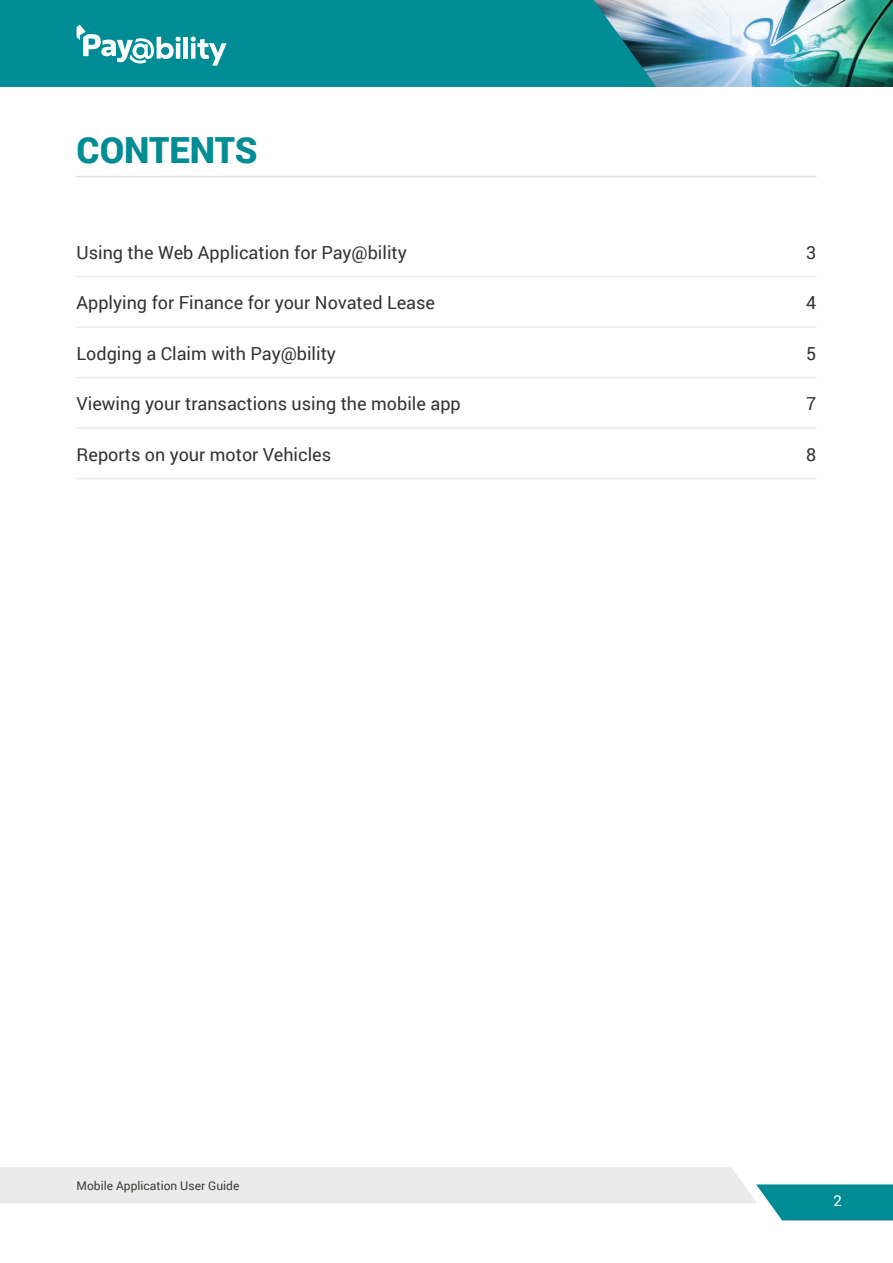
<style>
.page{position:relative;width:893px;height:1263px;background:#fff}
.page>*{position:absolute;margin:0;border:0;box-sizing:border-box;transform-origin:0 0}
.Page_Heads{font:900 36px "Roboto";color:#008c94}
.Body{font:18px "Roboto";color:#333}
.t1{font:15px "Roboto";color:#fff}
.t2{font:12px "Roboto";color:#3b3b38}
</style>
<div class="page">
<img style="left:662px;top:0;width:231px;height:87px">
<div style="left:0;top:0;width:662px;height:87px;background:#008c94"></div>
<svg style="left:0;top:1167px;width:893px;height:53px"></svg>
<div style="left:183px;top:37px;width:5px;height:22px;background:#fff"></div>
<svg style="left:191px;top:36px;width:36px;height:30px"></svg>
<svg style="left:77px;top:25px;width:104px;height:39px"></svg>
<hr style="left:77px;top:176px;width:739px;height:1px;background:#e0e0e0">
<hr style="left:77px;top:276px;width:739px;height:1px;background:#ebebeb">
<hr style="left:77px;top:326px;width:739px;height:2px;background:#ebebeb">
<hr style="left:77px;top:377px;width:739px;height:1px;background:#ebebeb">
<hr style="left:77px;top:427px;width:739px;height:2px;background:#ebebeb">
<hr style="left:77px;top:478px;width:739px;height:1px;background:#ebebeb">
<p class="Page_Heads" style="left:77px;top:125px;width:182px">CONTENTS</p>
<p class="Body" style="left:77px;top:240px;width:332px">Using the Web Application for Pay@bility</p>
<p class="Body" style="left:806px;top:240px;width:12px">3</p>
<p class="Body" style="left:77px;top:290px;width:360px">Applying for Finance for your Novated Lease</p>
<p class="Body" style="left:806px;top:290px;width:12px">4</p>
<p class="Body" style="left:77px;top:341px;width:261px">Lodging a Claim with Pay@bility</p>
<p class="Body" style="left:806px;top:341px;width:12px">5</p>
<p class="Body" style="left:77px;top:391px;width:386px">Viewing your transactions using the mobile app</p>
<p class="Body" style="left:806px;top:391px;width:12px">7</p>
<p class="Body" style="left:77px;top:442px;width:256px">Reports on your motor Vehicles</p>
<p class="Body" style="left:806px;top:442px;width:12px">8</p>
<p class="t2" style="left:77px;top:1178px;width:164px">Mobile Application User Guide</p>
<p class="t1" style="left:833px;top:1190px;width:10px">2</p>
</div>
